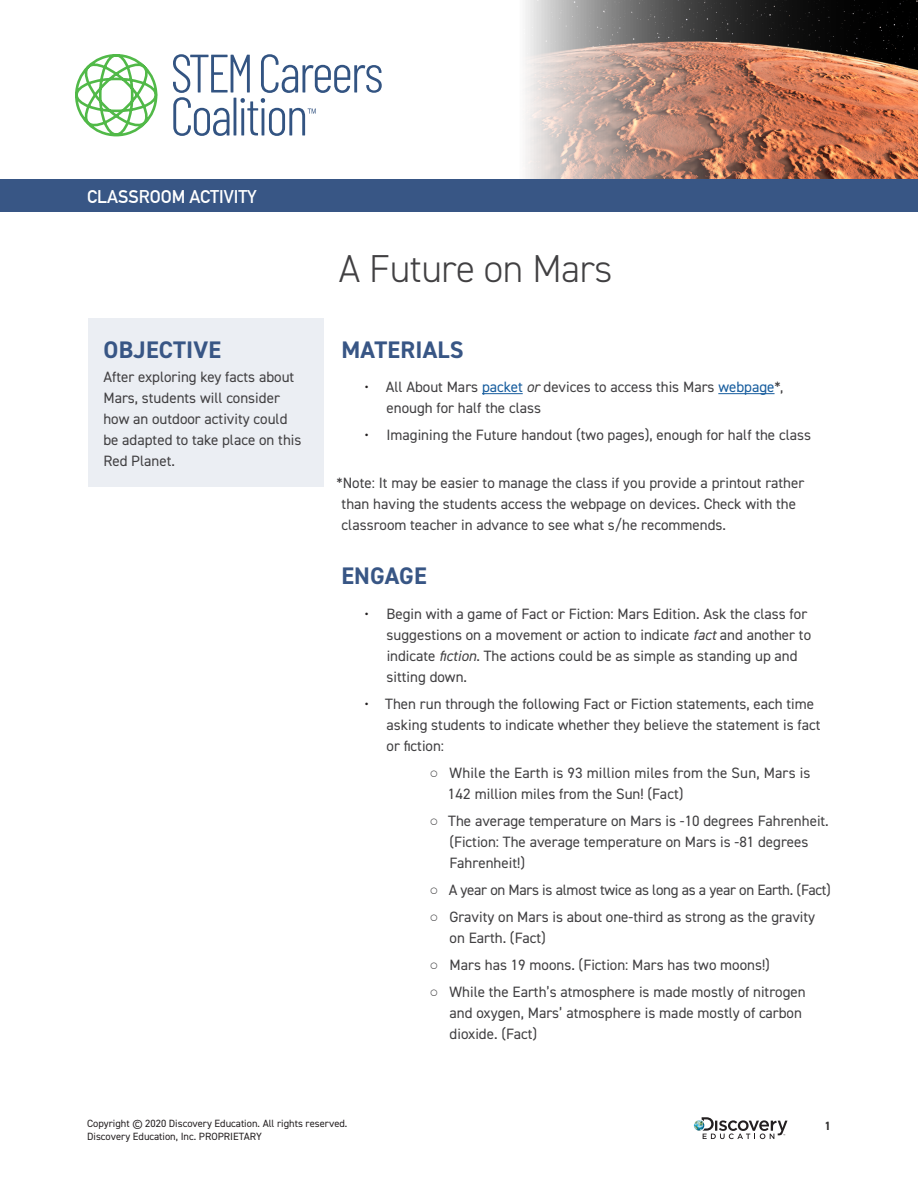
<style>
.page{position:relative;width:918px;height:1188px;background:#fff}
.page>*{position:absolute;margin:0;border:0;box-sizing:border-box;transform-origin:0 0}
.t1{font:300 39px "DIN2014";letter-spacing:-.01em;color:#414042}
.Subhead_1{font:700 24px "DIN2014";letter-spacing:.01em;color:#385685}
.Body{font:700 24px "DIN2014";letter-spacing:.01em;color:#385685}
.t2{font:700 18px "DIN Alternate";color:#fff}
.Body-2{font:15px/21px "DIN2014";color:#414042}
.Body-3{font:15px "DIN2014";letter-spacing:-.02em;color:#414042}
.t3{font:700 12px "DIN2014";color:#343333}
.t4{font:10.5px "DIN2014";color:#231f20}
.s1{color:#231f20}
.s2{color:#175d9e}
.s3{font-style:italic}
.s4{font-family:"Arial"}
</style>
<div class="page">
<svg style="left:694px;top:1117px;width:94px;height:22px"></svg>
<svg style="left:173px;top:54px;width:209px;height:82px"></svg>
<svg style="left:75px;top:54px;width:83px;height:82px"></svg>
<img style="left:525px;top:0;width:393px;height:179px">
<div style="left:0;top:179px;width:918px;height:33px;background:#385685"></div>
<hr style="left:482px;top:393px;width:41px;height:1px;background:#175d9e">
<hr style="left:718px;top:393px;width:57px;height:1px;background:#175d9e">
<div style="left:88px;top:318px;width:236px;height:169px;background:#ebeef3"></div>
<p class="t2" style="left:87px;top:183px;width:171px">CLASSROOM ACTIVITY</p>
<p class="Subhead_1" style="left:104px;top:333px;width:119px">OBJECTIVE</p>
<p class="Body-2" style="left:103px;top:366px;width:200px">After exploring key facts about<br>Mars, students will consider how an outdoor activity could be adapted to take place on this<br>Red Planet.</p>
<p class="t1" style="left:339px;top:245px;width:275px">A Future on Mars</p>
<p class="Subhead_1" style="left:341px;top:333px;width:124px">MATERIALS</p>
<p class="Body-2" style="left:387px;top:376px;width:398px;text-indent:-22px"><span class="s1">•</span> All About Mars <span class="s2">packet</span> <span class="s3">or</span> devices to access this Mars <span class="s2">webpage</span>*, enough for half the class</p>
<p class="Body-2" style="left:365px;top:424px;width:448px"><span class="s1">•</span> Imagining the Future handout (two pages), enough for half the class</p>
<p class="Body-2" style="left:342px;top:472px;width:464px;text-indent:-5px">*Note: It may be easier to manage the class if you provide a printout rather than having the students access the webpage on devices. Check with the classroom teacher in advance to see what s/he recommends.</p>
<p class="Body" style="left:341px;top:560px;width:87px">ENGAGE</p>
<p class="Body-2" style="left:387px;top:603px;width:426px;text-indent:-22px"><span class="s1">•</span> Begin with a game of Fact or Fiction: Mars Edition. Ask the class for suggestions on a movement or action to indicate <span class="s3">fact</span> and another to indicate <span class="s3">fiction</span>. The actions could be as simple as standing up and sitting down.</p>
<p class="Body-2" style="left:387px;top:693px;width:435px;text-indent:-22px"><span class="s1">•</span> Then run through the following Fact or Fiction statements, each time asking students to indicate whether they believe the statement is fact or fiction:</p>
<p class="Body-2" style="left:448px;top:762px;width:364px;text-indent:-18px"><span class="s4">○</span> While the Earth is 93 million miles from the Sun, Mars is<br>142 million miles from the Sun! (Fact)</p>
<p class="Body-2" style="left:449px;top:810px;width:381px;text-indent:-20px"><span class="s4">○</span> The average temperature on Mars is -10 degrees Fahrenheit. (Fiction: The average temperature on Mars is -81 degrees<br>Fahrenheit!)</p>
<p class="Body-3" style="left:430px;top:880px;width:403px"><span class="s4">○</span> A year on Mars is almost twice as long as a year on Earth. (Fact)</p>
<p class="Body-2" style="left:450px;top:906px;width:367px;text-indent:-20px"><span class="s4">○</span> Gravity on Mars is about one-third as strong as the gravity on Earth. (Fact)</p>
<p class="Body-2" style="left:430px;top:954px;width:342px"><span class="s4">○</span> Mars has 19 moons. (Fiction: Mars has two moons!)</p>
<p class="Body-2" style="left:450px;top:981px;width:358px;text-indent:-20px"><span class="s4">○</span> While the Earth’s atmosphere is made mostly of nitrogen and oxygen, Mars’ atmosphere is made mostly of carbon dioxide. (Fact)</p>
<p class="t4" style="left:87px;top:1117px;width:262px">Copyright © 2020 Discovery Education. All rights reserved.</p>
<p class="t3" style="left:825px;top:1118px;width:8px">1</p>
<p class="t4" style="left:87px;top:1130px;width:176px">Discovery Education, Inc. PROPRIETARY</p>
</div>
